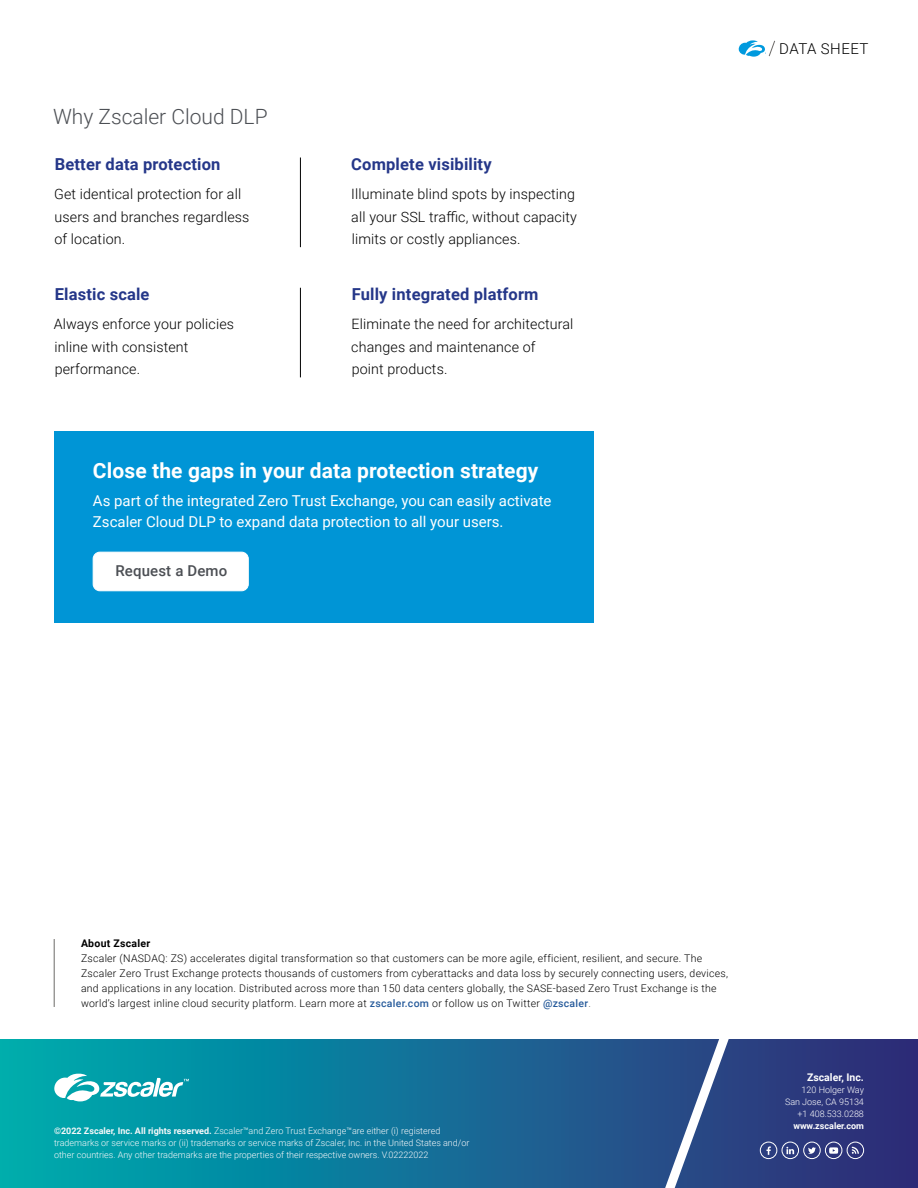
<style>
.page{position:relative;width:918px;height:1188px;background:#fff}
.page>*{position:absolute;margin:0;border:0;box-sizing:border-box;transform-origin:0 0}
.t1{font:700 21px "Roboto";letter-spacing:.005em;color:#fff}
.t2{font:300 21px "Roboto";color:#4c4f54}
.t3{font:700 16.5px "Roboto";letter-spacing:.01em;color:#253789}
.t4{font:15px/21px "Roboto";color:#fff}
.t5{font:500 15px "Roboto";letter-spacing:.01em;color:#4c4f54}
.t6{font:300 15px "Roboto";letter-spacing:.035em;color:#000}
.t7{font:300 14.25px/22.5px "Roboto";letter-spacing:.01em;color:#000}
.t8{font:300 10.5px/15px "Roboto";letter-spacing:.025em;color:#000}
.t9{font:700 10.5px "Roboto";color:#fff}
.t10{font:700 10.5px "Roboto";letter-spacing:.025em;color:#000}
.t11{font:300 9px/12px "Roboto";color:#f7f8fa}
.t12{font:300 9px/12px "Roboto";color:#fff;text-align:right}
.t13{font:700 9px "Roboto";color:#fff}
.s1{font-weight:500;color:#275b9b}
.s2{color:#4c4f54}
.s3{font-weight:700}
</style>
<div class="page">
<div style="left:0;top:1040px;width:918px;height:148px;background:linear-gradient(to right,#00aeb1,#332978)"></div>
<svg style="left:54px;top:1074px;width:135px;height:27px"></svg>
<svg style="left:650px;top:1039px;width:88px;height:149px;background:#3f5c92"></svg>
<svg style="left:829px;top:1147px;width:9px;height:7px"></svg>
<div style="left:825px;top:1142px;width:17px;height:17px;border:1px solid #fff;border-radius:50%"></div>
<div style="left:760px;top:1142px;width:17px;height:17px;border:1px solid #fff;border-radius:50%"></div>
<svg style="left:766px;top:1146px;width:5px;height:9px"></svg>
<div style="left:782px;top:1142px;width:17px;height:17px;border:1px solid #fff;border-radius:50%"></div>
<svg style="left:786px;top:1147px;width:8px;height:7px"></svg>
<div style="left:803px;top:1142px;width:18px;height:17px;border:1px solid #fff;border-radius:50%"></div>
<svg style="left:808px;top:1147px;width:8px;height:7px"></svg>
<div style="left:847px;top:1142px;width:17px;height:17px;border:1px solid #fff;border-radius:50%"></div>
<svg style="left:852px;top:1147px;width:7px;height:7px"></svg>
<svg style="left:739px;top:40px;width:36px;height:17px"></svg>
<hr style="left:54px;top:939px;width:1px;height:68px;background:#6c6a68">
<hr style="left:300px;top:158px;width:1px;height:89px;background:#000">
<hr style="left:300px;top:288px;width:1px;height:89px;background:#000">
<div style="left:54px;top:432px;width:540px;height:191px;background:#0095d6"></div>
<div style="left:93px;top:552px;width:155px;height:39px;background:#fff;border-radius:7px"></div>
<div style="left:93px;top:552px;width:155px;height:39px;border:1px solid #fff;border-radius:7px"></div>
<h1 class="t2" style="left:53px;top:102px;width:216px">Why Zscaler Cloud DLP</h1>
<h2 class="t3" style="left:55px;top:152px;width:167px">Better data protection</h2>
<h3 class="t7" style="left:54px;top:182px;width:197px">Get identical protection for all users and branches regardless of location.</h3>
<h2 class="t3" style="left:55px;top:283px;width:96px">Elastic scale</h2>
<h3 class="t7" style="left:54px;top:313px;width:182px">Always enforce your policies inline with consistent performance.</h3>
<h2 class="t3" style="left:351px;top:152px;width:142px">Complete visibility</h2>
<h3 class="t7" style="left:351px;top:182px;width:227px">Illuminate blind spots by inspecting all your SSL traffic, without capacity limits or costly appliances.</h3>
<h2 class="t3" style="left:352px;top:283px;width:188px">Fully integrated platform</h2>
<h3 class="t7" style="left:351px;top:313px;width:224px">Eliminate the need for architectural changes and maintenance of<br>point products.</h3>
<h1 class="t1" style="left:93px;top:455px;width:447px">Close the gaps in your data protection strategy</h1>
<h3 class="t4" style="left:93px;top:490px;width:460px">As part of the integrated Zero Trust Exchange, you can easily activate<br>Zscaler Cloud DLP to expand data protection to all your users.</h3>
<h3 class="t5" style="left:115px;top:560px;width:114px">Request a Demo</h3>
<h3 class="t6" style="left:779px;top:38px;width:91px">DATA SHEET</h3>
<p class="t10" style="left:81px;top:936px;width:71px">About Zscaler</p>
<p class="t8" style="left:81px;top:950px;width:649px">Zscaler (NASDAQ: ZS) accelerates digital transformation so that customers can be more agile, efficient, resilient, and secure. The Zscaler Zero Trust Exchange protects thousands of customers from cyberattacks and data loss by securely connecting users, devices, and applications in any location. Distributed across more than 150 data centers globally, the SASE-based Zero Trust Exchange is the world’s largest inline cloud security platform. Learn more at <span class="s1">zscaler.com</span> or follow us on Twitter <span class="s1">@zscaler</span><span class="s2">.</span></p>
<p class="t11" style="left:54px;top:1125px;width:417px"><span class="s3">©2022 Zscaler, Inc. All rights reserved.</span> Zscaler™and Zero Trust Exchange™are either (i) registered trademarks or service marks or (ii) trademarks or service marks of Zscaler, Inc. in the United States and/or other countries. Any other trademarks are the properties of their respective owners. V.02222022</p>
<p class="t9" style="left:807px;top:1070px;width:58px">Zscaler, Inc.</p>
<p class="t12" style="left:785px;top:1084px;width:80px">120 Holger Way<br>San Jose, CA 95134 +1 408.533.0288</p>
<p class="t13" style="left:793px;top:1120px;width:72px">www.zscaler.com</p>
</div>
